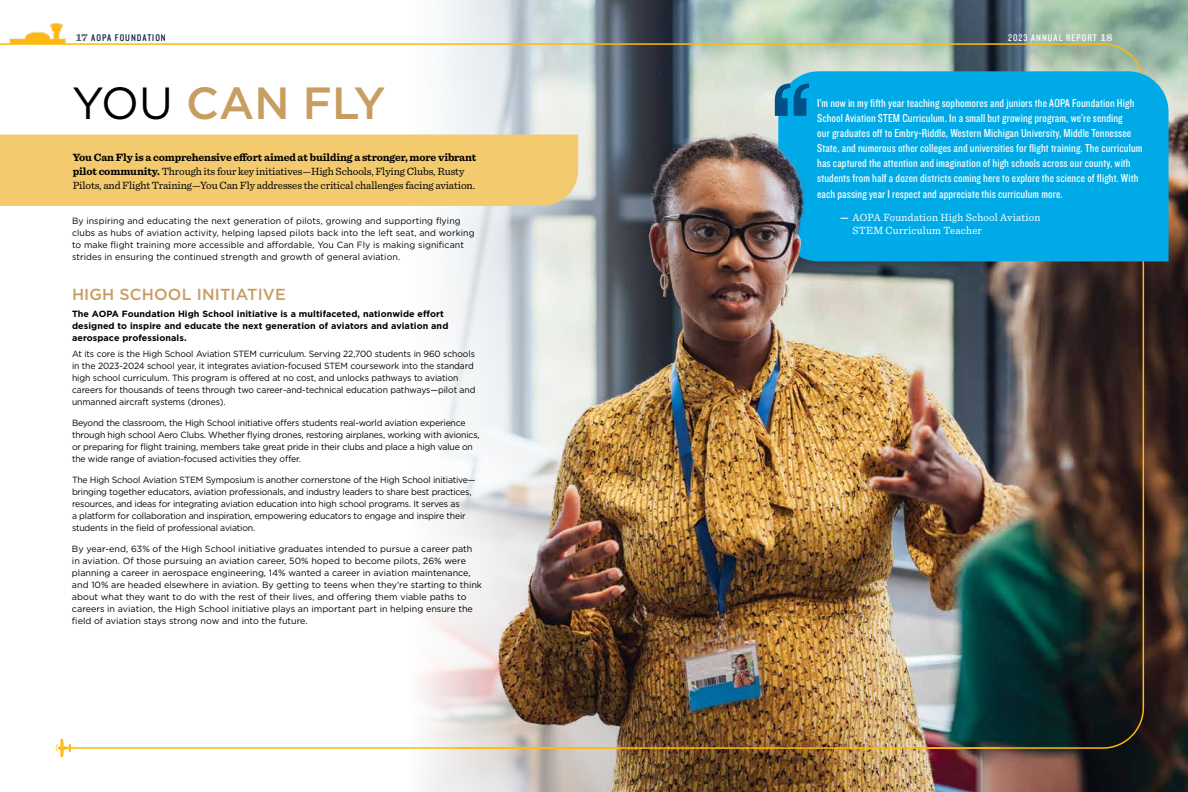
<style>
.page{position:relative;width:1188px;height:792px;background:#fff}
.page>*{position:absolute;margin:0;border:0;box-sizing:border-box;transform-origin:0 0}
.t1{font:155.6px "Knockout 29 Junior Ltweight";color:#00518a}
.t2{font:500 45px "Gotham";color:#c89d61}
.t3{font:500 16px "Gotham";letter-spacing:.01em;color:#c89d61}
.t4{font:12px/15.2px "Knockout 29 Junior Ltweight";letter-spacing:.01em;color:#fff}
.t5{font:11px/14px "Sentinel";letter-spacing:-.01em;color:#000}
.t6{font:11px/13.2px "Sentinel";letter-spacing:.02em;color:#fff}
.t7{font:10px "Knockout 29 Junior Ltweight";letter-spacing:.1em;color:#fff}
.t8{font:10px "Knockout 29 Junior Ltweight";letter-spacing:.1em;color:#001d34}
.t9{font:9px/12px "Gotham";letter-spacing:-.01em;color:#000}
.t10{font:9px/12px "Gotham";letter-spacing:-.01em;color:#000;scale:.96 1}
.t11{font:9px/12px "Gotham";letter-spacing:.01em;color:#000}
.t12{font:700 9px/12px "Gotham";letter-spacing:.01em;color:#000}
.s1{font-family:"Sentinel";font-weight:900;font-size:11px;color:#5f696f}
.s2{font-family:"Sentinel";font-weight:900;font-size:11px;color:#e7e6e6}
.s3{font-weight:400;color:#000}
.s4{font-weight:700}
</style>
<div class="page">
<img style="left:8px;top:23px;width:58px;height:20px">
<svg style="left:0;top:43px;width:468px;height:707px"></svg>
<svg style="left:56px;top:739px;width:16px;height:18px"></svg>
<img style="left:468px;top:0;width:720px;height:792px">
<hr style="left:456px;top:747px;width:544px;height:2px;background:#fdb913">
<p class="t8" style="left:76px;top:31px;width:91px"><span class="s1">17</span> AOPA FOUNDATION</p>
<p class="t7" style="left:1008px;top:31px;width:106px">2023 ANNUAL REPORT <span class="s2">18</span></p>
<h2 class="t2" style="left:72px;top:74px;width:315px"><span class="s3">YOU</span> CAN FLY</h2>
<p class="t5" style="left:73px;top:149px;width:405px"><span class="s4">You Can Fly is a comprehensive effort aimed at building a stronger, more vibrant pilot community.</span> Through its four key initiatives—High Schools, Flying Clubs, Rusty<br>Pilots, and Flight Training—You Can Fly addresses the critical challenges facing aviation.</p>
<p class="t11" style="left:72px;top:215px;width:404px">By inspiring and educating the next generation of pilots, growing and supporting flying clubs as hubs of aviation activity, helping lapsed pilots back into the left seat, and working to make flight training more accessible and affordable, You Can Fly is making significant strides in ensuring the continued strength and growth of general aviation.</p>
<h3 class="t3" style="left:72px;top:284px;width:215px">HIGH SCHOOL INITIATIVE</h3>
<p class="t12" style="left:72px;top:307px;width:378px">The AOPA Foundation High School initiative is a multifaceted, nationwide effort designed to inspire and educate the next generation of aviators and aviation and aerospace professionals.</p>
<p class="t10" style="left:72px;top:348px;width:422px">At its core is the High School Aviation STEM curriculum. Serving 22,700 students in 960 schools in the 2023-2024 school year, it integrates aviation-focused STEM coursework into the standard high school curriculum. This program is offered at no cost, and unlocks pathways to aviation careers for thousands of teens through two career-and-technical education pathways—pilot and unmanned aircraft systems (drones).</p>
<p class="t9" style="left:72px;top:417px;width:409px">Beyond the classroom, the High School initiative offers students real-world aviation experience through high school Aero Clubs. Whether flying drones, restoring airplanes, working with avionics, or preparing for flight training, members take great pride in their clubs and place a high value on the wide range of aviation-focused activities they offer.</p>
<p class="t9" style="left:72px;top:474px;width:405px">The High School Aviation STEM Symposium is another cornerstone of the High School initiative— bringing together educators, aviation professionals, and industry leaders to share best practices, resources, and ideas for integrating aviation education into high school programs. It serves as<br>a platform for collaboration and inspiration, empowering educators to engage and inspire their students in the field of professional aviation.</p>
<p class="t9" style="left:72px;top:543px;width:412px">By year-end, 63% of the High School initiative graduates intended to pursue a career path in aviation. Of those pursuing an aviation career, 50% hoped to become pilots, 26% were planning a career in aerospace engineering, 14% wanted a career in aviation maintenance, and 10% are headed elsewhere in aviation. By getting to teens when they’re starting to think about what they want to do with the rest of their lives, and offering them viable paths to careers in aviation, the High School initiative plays an important part in helping ensure the field of aviation stays strong now and into the future.</p>
<h1 class="t1" style="left:769px;top:36px;width:45px">“</h1>
<p class="t4" style="left:817px;top:95px;width:327px">I’m now in my fifth year teaching sophomores and juniors the AOPA Foundation High School Aviation STEM Curriculum. In a small but growing program, we’re sending<br>our graduates off to Embry-Riddle, Western Michigan University, Middle Tennessee State, and numerous other colleges and universities for flight training. The curriculum has captured the attention and imagination of high schools across our county, with students from half a dozen districts coming here to explore the science of flight. With each passing year I respect and appreciate this curriculum more.</p>
<p class="t6" style="left:853px;top:210px;width:190px;text-indent:-12px"><span class="s4">—</span> AOPA Foundation High School Aviation<br>STEM Curriculum Teacher</p>
</div>
